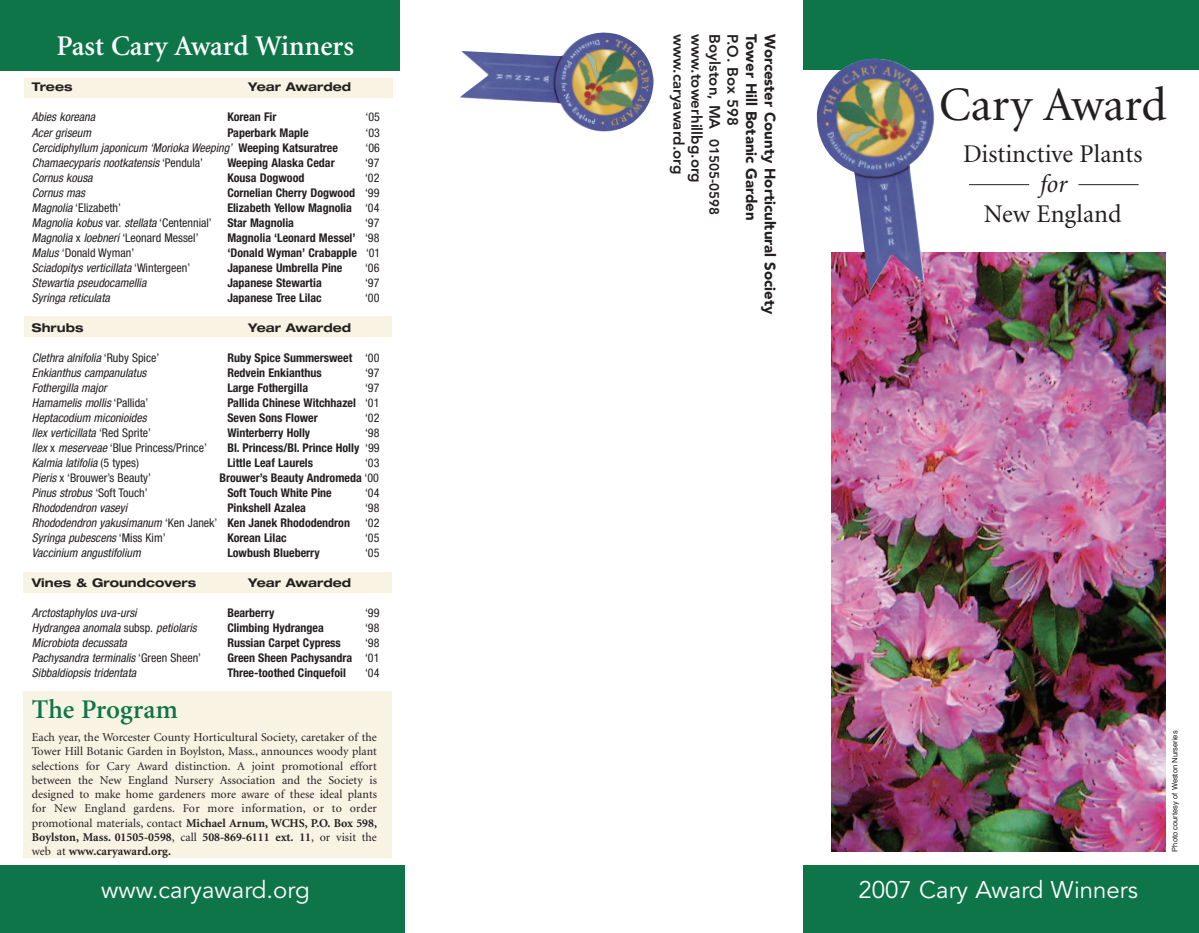
<style>
.page{position:relative;width:1199px;height:933px;background:#fff}
.page>*{position:absolute;margin:0;border:0;box-sizing:border-box;transform-origin:0 0}
.t1{font:48px "Minion";color:#231f20}
.t2{font:600 28.5px "Minion";color:#fff}
.t3{font:600 27px "Minion";color:#0e7549}
.t4{font:25.5px "Minion";color:#231f20}
.t5{font:italic 25.5px "Minion";color:#231f20}
.t6{font:24px "Avenir";color:#fff}
.t7{font:800 15px "Avenir";color:#231f20}
.t8{font:900 15px "Avenir";color:#231f20}
.t9{font:800 13.5px "Avenir";color:#231f20}
.t10{font:italic condensed 12px "Helvetica Neue";color:#231f20}
.t11{font:700 condensed 12px "Helvetica Neue";color:#231f20}
.t12{font:12px/14.2px "Minion";letter-spacing:.02em;color:#231f20;text-align:justify}
.t13{font:condensed 12px "Helvetica Neue";color:#231f20}
.t14{font:700 expanded 12px "Helvetica Neue";color:#231f20}
.t15{font:7.5px "Helvetica";color:#231f20}
.s1{font-weight:700;font-style:normal}
.s2{font-style:normal}
.s3{font-weight:400}
.s4{font-style:italic}
.s5{font-weight:700}
</style>
<div class="page">
<div style="left:24px;top:690px;width:368px;height:167px;background:#f8f3e3"></div>
<div style="left:24px;top:571px;width:368px;height:21px;background:#f8f3e3"></div>
<div style="left:24px;top:316px;width:368px;height:21px;background:#f8f3e3"></div>
<div style="left:24px;top:78px;width:368px;height:19px;background:#f8f3e3"></div>
<img style="left:832px;top:252px;width:334px;height:598px">
<div style="left:0;top:1px;width:399px;height:70px;background:#0e7549"></div>
<div style="left:803px;top:1px;width:396px;height:69px;background:#0e7549"></div>
<div style="left:803px;top:864px;width:396px;height:68px;background:#0e7549"></div>
<div style="left:0;top:864px;width:404px;height:68px;background:#0e7549"></div>
<hr style="left:1078px;top:184px;width:60px;height:1px;background:#231f20">
<hr style="left:969px;top:184px;width:60px;height:1px;background:#231f20">
<img style="left:816px;top:58px;width:121px;height:234px">
<img style="left:460px;top:32px;width:194px;height:100px">
<h2 class="t2" style="left:56px;top:34px;width:299px">Past Cary Award Winners</h2>
<p class="t14" style="left:32px;top:83px;width:42px">Trees</p>
<p class="t14" style="left:248px;top:83px;width:105px">Year Awarded</p>
<p class="t10" style="left:32px;top:113px;width:67px">Abies koreana</p>
<p class="t11" style="left:227px;top:113px;width:51px">Korean Fir</p>
<p class="t13" style="left:365px;top:113px;width:16px">‘05</p>
<p class="t10" style="left:32px;top:128px;width:63px">Acer griseum</p>
<p class="t11" style="left:227px;top:128px;width:83px">Paperbark Maple</p>
<p class="t13" style="left:365px;top:128px;width:16px">‘03</p>
<p class="t10" style="left:32px;top:143px;width:308px">Cercidiphyllum japonicum ‘Morioka Weeping’ <span class="s1">W e e p i n g K a t s u r a t r e e</span></p>
<p class="t13" style="left:365px;top:143px;width:16px">‘06</p>
<p class="t10" style="left:32px;top:158px;width:173px">Chamaecyparis nootkatensis <span class="s2">‘ P e n d u l a ’</span></p>
<p class="t11" style="left:227px;top:158px;width:109px">Weeping Alaska Cedar</p>
<p class="t13" style="left:365px;top:158px;width:16px">‘97</p>
<p class="t10" style="left:32px;top:173px;width:64px">Cornus kousa</p>
<p class="t11" style="left:227px;top:173px;width:79px">Kousa Dogwood</p>
<p class="t13" style="left:365px;top:173px;width:16px">‘02</p>
<p class="t10" style="left:32px;top:188px;width:57px">Cornus mas</p>
<p class="t11" style="left:227px;top:188px;width:154px">Cornelian Cherry Dogwood <span class="s3">‘99</span></p>
<p class="t13" style="left:32px;top:203px;width:91px"><span class="s4">Magnolia</span>‘Elizabeth’</p>
<p class="t11" style="left:227px;top:203px;width:154px">Elizabeth Yellow Magnolia <span class="s3">‘04</span></p>
<p class="t10" style="left:32px;top:218px;width:181px">Magnolia kobus <span class="s2">var.</span> stellata<span class="s2">‘Centennial’</span></p>
<p class="t11" style="left:227px;top:218px;width:68px">Star Magnolia</p>
<p class="t13" style="left:365px;top:218px;width:16px">‘97</p>
<p class="t10" style="left:32px;top:233px;width:168px">Magnolia <span class="s2">x</span> loebneri <span class="s2">‘Leonard Messel’</span></p>
<p class="t11" style="left:227px;top:233px;width:154px">Magnolia ‘Leonard Messel’ <span class="s3">‘98</span></p>
<p class="t13" style="left:32px;top:248px;width:104px"><span class="s4">Malus</span> ‘Donald Wyman’</p>
<p class="t11" style="left:227px;top:248px;width:155px">‘Donald Wyman’ Crabapple <span class="s3">‘01</span></p>
<p class="t10" style="left:32px;top:263px;width:160px">Sciadopitys verticillata <span class="s2">‘ W i n t e r g e e n ’</span></p>
<p class="t11" style="left:227px;top:263px;width:117px">Japanese Umbrella Pine</p>
<p class="t13" style="left:365px;top:263px;width:16px">‘06</p>
<p class="t10" style="left:32px;top:278px;width:118px">Stewartia pseudocamellia</p>
<p class="t11" style="left:227px;top:278px;width:96px">Japanese Stewartia</p>
<p class="t13" style="left:365px;top:278px;width:16px">‘97</p>
<p class="t10" style="left:32px;top:293px;width:82px">Syringa reticulata</p>
<p class="t11" style="left:227px;top:293px;width:96px">Japanese Tree Lilac</p>
<p class="t13" style="left:365px;top:293px;width:16px">‘00</p>
<p class="t14" style="left:32px;top:323px;width:53px">Shrubs</p>
<p class="t14" style="left:248px;top:323px;width:105px">Year Awarded</p>
<p class="t10" style="left:32px;top:353px;width:129px">Clethra alnifolia <span class="s2">‘Ruby Spice’</span></p>
<p class="t11" style="left:227px;top:353px;width:154px">Ruby Spice Summersweet <span class="s3">‘00</span></p>
<p class="t10" style="left:32px;top:368px;width:118px">Enkianthus campanulatus</p>
<p class="t11" style="left:227px;top:368px;width:96px">Redvein Enkianthus</p>
<p class="t13" style="left:365px;top:368px;width:16px">‘97</p>
<p class="t10" style="left:32px;top:383px;width:78px">Fothergilla major</p>
<p class="t11" style="left:227px;top:383px;width:82px">Large Fothergilla</p>
<p class="t13" style="left:365px;top:383px;width:16px">‘97</p>
<p class="t10" style="left:32px;top:398px;width:118px">Hamamelis mollis <span class="s2">‘ P a l l i d a ’</span></p>
<p class="t11" style="left:227px;top:398px;width:154px">Pallida Chinese Witchhazel <span class="s3">‘01</span></p>
<p class="t10" style="left:32px;top:413px;width:118px">Heptacodium miconioides</p>
<p class="t11" style="left:227px;top:413px;width:92px">Seven Sons Flower</p>
<p class="t13" style="left:365px;top:413px;width:16px">‘02</p>
<p class="t10" style="left:32px;top:428px;width:121px">Ilex verticillata <span class="s2">‘ R e d S p r i t e ’</span></p>
<p class="t11" style="left:227px;top:428px;width:84px">Winterberry Holly</p>
<p class="t13" style="left:365px;top:428px;width:16px">‘98</p>
<p class="t13" style="left:32px;top:443px;width:176px"><span class="s4">Ilex</span> x <span class="s4">meserveae</span>‘Blue Princess/Prince’</p>
<p class="t11" style="left:227px;top:443px;width:154px">Bl. Princess/Bl. Prince Holly <span class="s3">‘99</span></p>
<p class="t10" style="left:32px;top:458px;width:109px">Kalmia latifolia <span class="s2">(5 types)</span></p>
<p class="t11" style="left:227px;top:458px;width:87px">Little Leaf Laurels</p>
<p class="t13" style="left:365px;top:458px;width:16px">‘03</p>
<p class="t13" style="left:32px;top:473px;width:120px"><span class="s4">Pieris</span> x ‘Brouwer’s Beauty’</p>
<p class="t11" style="left:219px;top:473px;width:161px">Brouwer’s Beauty Andromeda <span class="s3">‘00</span></p>
<p class="t10" style="left:32px;top:488px;width:117px">Pinus strobus <span class="s2">‘Soft Touch’</span></p>
<p class="t11" style="left:227px;top:488px;width:106px">Soft Touch White Pine</p>
<p class="t13" style="left:365px;top:488px;width:16px">‘04</p>
<p class="t10" style="left:32px;top:503px;width:99px">Rhododendron vaseyi</p>
<p class="t11" style="left:227px;top:503px;width:80px">Pinkshell Azalea</p>
<p class="t13" style="left:365px;top:503px;width:16px">‘98</p>
<p class="t10" style="left:32px;top:518px;width:320px">Rhododendron yakusimanum <span class="s2">‘Ken Janek’</span> <span class="s1">Ken Janek Rhododendron</span></p>
<p class="t13" style="left:365px;top:518px;width:16px">‘02</p>
<p class="t10" style="left:32px;top:533px;width:135px">Syringa pubescens <span class="s2">‘ M i s s K i m ’</span></p>
<p class="t11" style="left:227px;top:533px;width:61px">Korean Lilac</p>
<p class="t13" style="left:365px;top:533px;width:16px">‘05</p>
<p class="t10" style="left:32px;top:548px;width:112px">Vaccinium angustifolium</p>
<p class="t11" style="left:227px;top:548px;width:94px">Lowbush Blueberry</p>
<p class="t13" style="left:365px;top:548px;width:16px">‘05</p>
<p class="t14" style="left:32px;top:578px;width:166px">Vines &amp; Groundcovers</p>
<p class="t14" style="left:248px;top:578px;width:105px">Year Awarded</p>
<p class="t10" style="left:32px;top:608px;width:109px">Arctostaphylos uva-ursi</p>
<p class="t11" style="left:227px;top:608px;width:49px">Bearberry</p>
<p class="t13" style="left:365px;top:608px;width:16px">‘99</p>
<p class="t10" style="left:32px;top:623px;width:168px">Hydrangea anomala <span class="s2">s u b s p .</span> petiolaris</p>
<p class="t11" style="left:227px;top:623px;width:98px">Climbing Hydrangea</p>
<p class="t13" style="left:365px;top:623px;width:16px">‘98</p>
<p class="t10" style="left:32px;top:638px;width:99px">Microbiota decussata</p>
<p class="t11" style="left:227px;top:638px;width:115px">Russian Carpet Cypress</p>
<p class="t13" style="left:365px;top:638px;width:16px">‘98</p>
<p class="t10" style="left:32px;top:653px;width:171px">Pachysandra terminalis <span class="s2">‘ G r e e n S h e e n ’</span></p>
<p class="t11" style="left:227px;top:653px;width:154px">Green Sheen Pachysandra <span class="s3">‘01</span></p>
<p class="t10" style="left:32px;top:668px;width:108px">Sibbaldiopsis tridentata</p>
<p class="t11" style="left:227px;top:668px;width:120px">Three-toothed Cinquefoil</p>
<p class="t13" style="left:365px;top:668px;width:16px">‘04</p>
<h3 class="t3" style="left:32px;top:698px;width:148px">The Program</h3>
<p class="t12" style="left:32px;top:730px;width:347px">Each year, the Worcester County Horticultural Society, caretaker of the Tower Hill Botanic Garden in Boylston, Mass., announces woody plant selections for Cary Award distinction. A joint promotional effort between the New England Nursery Association and the Society is designed to make home gardeners more aware of these ideal plants for New England gardens. For more information, or to order promotional materials, contact <span class="s5">Michael Arnum, WCHS, P.O. Box 598, Boylston, Mass. 01505-0598</span>, call <span class="s5">508-869-6111 ext. 11</span>, or visit the web at <span class="s5">www.caryaward.org.</span></p>
<p class="t7" style="left:721px;top:34px;width:96px;rotate:90deg">Boylston, MA</p>
<p class="t7" style="left:739px;top:34px;width:93px;rotate:90deg">P.O. Box 598</p>
<p class="t8" style="left:757px;top:34px;width:188px;rotate:90deg">Tower Hill Botanic Garden</p>
<p class="t8" style="left:776px;top:34px;width:281px;rotate:90deg">Worcester County Horticultural Society</p>
<p class="t7" style="left:685px;top:34px;width:141px;rotate:90deg">www.caryaward.org</p>
<p class="t7" style="left:703px;top:34px;width:150px;rotate:90deg">www.towerhillbg.org</p>
<p class="t9" style="left:720px;top:139px;width:78px;rotate:90deg">01505-0598</p>
<h1 class="t1" style="left:939px;top:86px;width:229px">Cary Award</h1>
<h3 class="t4" style="left:963px;top:143px;width:181px">Distinctive Plants</h3>
<h3 class="t5" style="left:1039px;top:173px;width:29px">for</h3>
<h3 class="t4" style="left:984px;top:203px;width:139px">New England</h3>
<p class="t15" style="left:1172px;top:851px;width:122px;rotate:-90deg">Photo courtesy of Weston Nurseries</p>
<h3 class="t6" style="left:101px;top:879px;width:210px">www.caryaward.org</h3>
<h3 class="t6" style="left:858px;top:879px;width:281px">2007 Cary Award Winners</h3>
</div>
